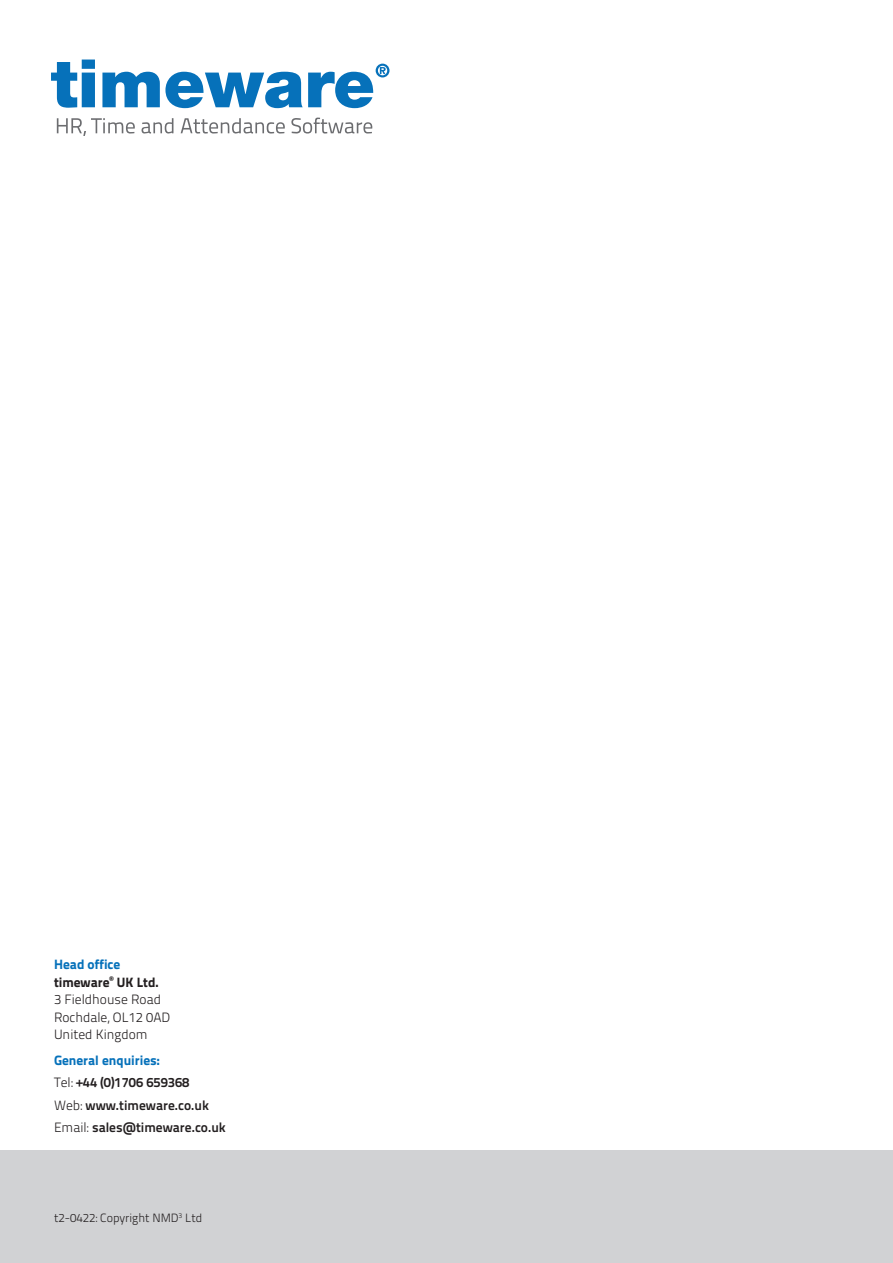
<style>
.page{position:relative;width:893px;height:1263px;background:#fff}
.page>*{position:absolute;margin:0;border:0;box-sizing:border-box;transform-origin:0 0}
.t1{font:13.5px/22.4px "Titillium Text 22 L 800 wt";color:#231f20}
.t2{font:13.5px "Titillium Text 22 L 250 wt";color:#231f20}
.t3{font:13.5px "Titillium Text 22 L 999 wt";color:#0671ba}
.t4{font:13.5px "Titillium Text 22 L 999 wt";color:#231f20}
.t5{font:12px "Titillium Text 22 L 250 wt";color:#231f20}
.s1{font-family:"Titillium Text 22 L 250 wt"}
</style>
<div class="page">
<div style="left:0;top:1150px;width:893px;height:113px;background:#d1d2d4"></div>
<svg style="left:51px;top:60px;width:338px;height:48px"></svg>
<svg style="left:57px;top:118px;width:315px;height:18px"></svg>
<p class="t3" style="left:54px;top:954px;width:68px">Head office</p>
<p class="t4" style="left:54px;top:971px;width:106px">timeware<sup>®</sup> UK Ltd.</p>
<p class="t2" style="left:54px;top:989px;width:109px">3 Fieldhouse Road</p>
<p class="t2" style="left:54px;top:1007px;width:118px">Rochdale, OL12 0AD</p>
<p class="t2" style="left:54px;top:1024px;width:95px">United Kingdom</p>
<p class="t3" style="left:54px;top:1050px;width:108px">General enquiries:</p>
<p class="t1" style="left:54px;top:1070px;width:157px"><span class="s1">Tel:</span> +44 (0)1706 659368<br><span class="s1">Web:</span> www.timeware.co.uk</p>
<p class="t1" style="left:54px;top:1115px;width:173px"><span class="s1">Email:</span> sales@timeware.co.uk</p>
<p class="t5" style="left:54px;top:1209px;width:150px">t2-0422: Copyright NMD<sup>3</sup> Ltd</p>
</div>
